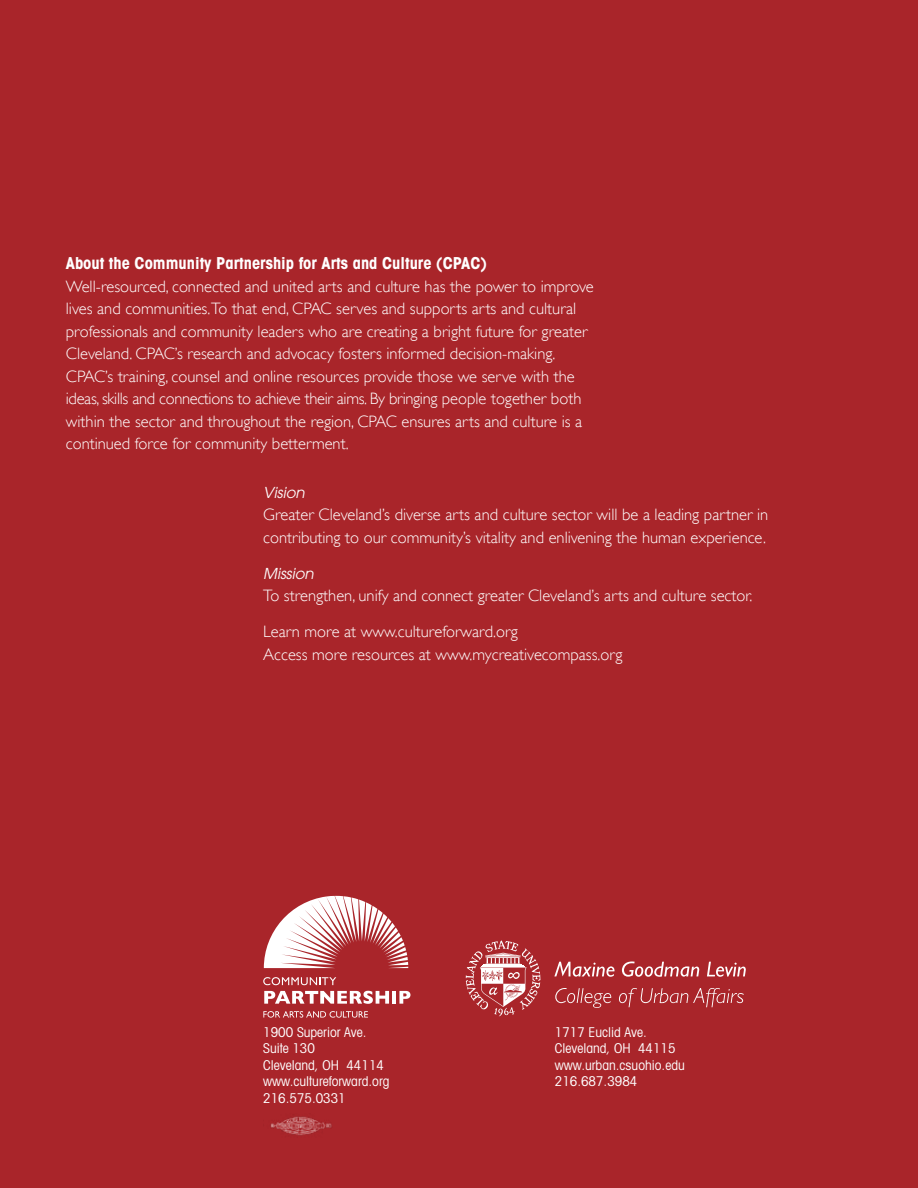
<style>
.page{position:relative;width:918px;height:1188px;background:#a9252a}
.page>*{position:absolute;margin:0;border:0;box-sizing:border-box;transform-origin:0 0}
.t1{font:300 16.5px/22.5px "Gill Sans";color:#fff}
.t2{font:700 condensed 16.5px "Avant Garde";color:#fff}
.t3{font:italic 15px "Avant Garde";color:#fff}
.t4{font:condensed 13.5px/16.5px "Avant Garde";color:#fff}
</style>
<div class="page">
<svg style="left:264px;top:896px;width:144px;height:72px"></svg>
<svg style="left:263px;top:977px;width:73px;height:8px"></svg>
<svg style="left:264px;top:991px;width:125px;height:13px"></svg>
<hr style="left:392px;top:991px;width:4px;height:13px;background:#fff">
<svg style="left:399px;top:991px;width:11px;height:13px"></svg>
<svg style="left:263px;top:1011px;width:105px;height:7px"></svg>
<svg style="left:555px;top:988px;width:189px;height:20px"></svg>
<svg style="left:554px;top:961px;width:192px;height:16px"></svg>
<svg style="left:466px;top:940px;width:75px;height:76px"></svg>
<img style="left:270px;top:1116px;width:62px;height:19px">
<p class="t2" style="left:66px;top:253px;width:423px">About the Community Partnership for Arts and Culture (CPAC)</p>
<p class="t1" style="left:66px;top:275px;width:529px">Well-resourced, connected and united arts and culture has the power to improve lives and communities.To that end, CPAC serves and supports arts and cultural professionals and community leaders who are creating a bright future for greater Cleveland. CPAC’s research and advocacy fosters informed decision-making.<br>CPAC’s training, counsel and online resources provide those we serve with the ideas, skills and connections to achieve their aims. By bringing people together both within the sector and throughout the region, CPAC ensures arts and culture is a continued force for community betterment.</p>
<p class="t3" style="left:263px;top:483px;width:43px">Vision</p>
<p class="t1" style="left:263px;top:503px;width:507px">Greater Cleveland’s diverse arts and culture sector will be a leading partner in contributing to our community’s vitality and enlivening the human experience.</p>
<p class="t3" style="left:263px;top:564px;width:52px">Mission</p>
<p class="t1" style="left:263px;top:578px;width:491px;line-height:36px">To strengthen, unify and connect greater Cleveland’s arts and culture sector.<br>Learn more at www.cultureforward.org</p>
<p class="t1" style="left:263px;top:643px;width:361px">Access more resources at www.mycreativecompass.org</p>
<p class="t4" style="left:263px;top:1023px;width:128px">1900 Superior Ave.<br>Suite 130<br>Cleveland, OH 44114 www.cultureforward.org<br>216.575.0331</p>
<p class="t4" style="left:555px;top:1023px;width:132px">1717 Euclid Ave.<br>Cleveland, OH 44115 www.urban.csuohio.edu<br>216.687.3984</p>
</div>
